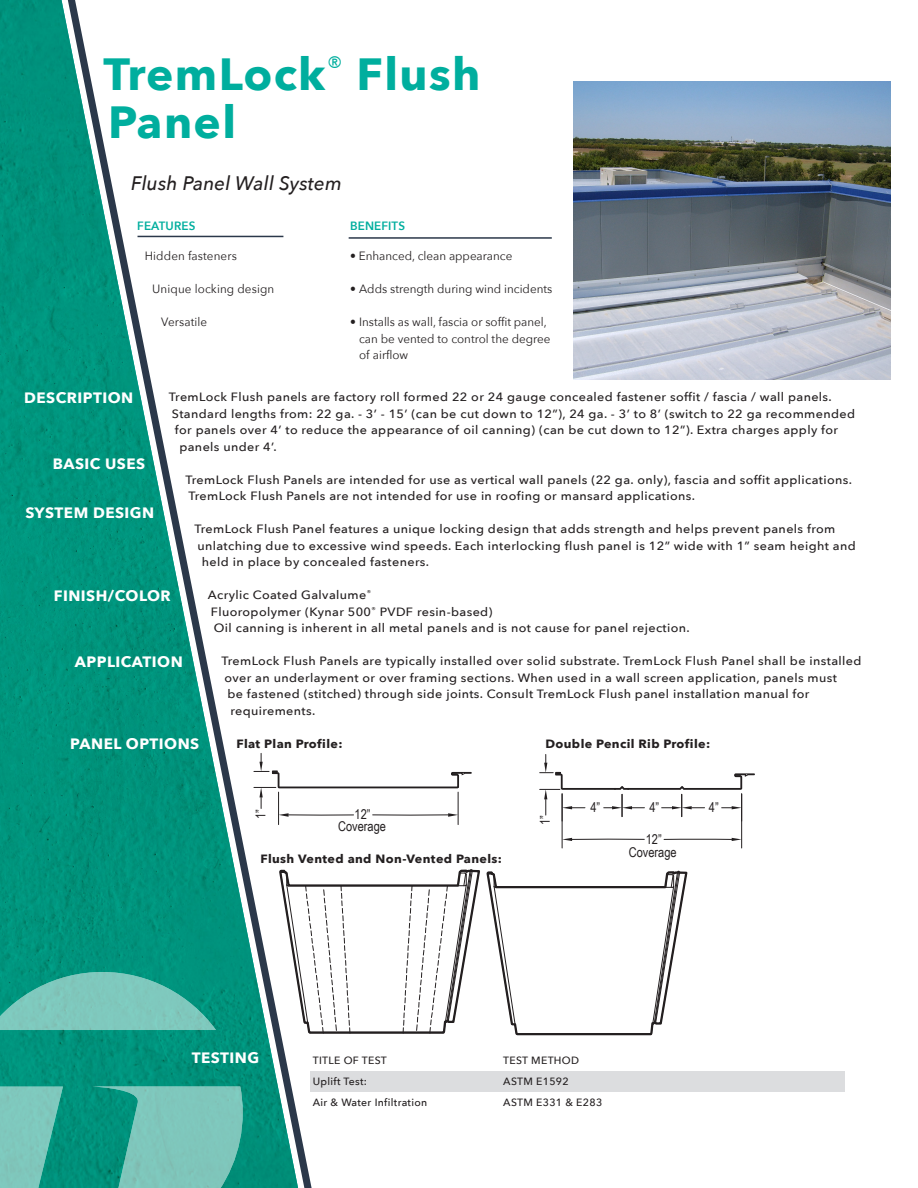
<style>
.page{position:relative;width:918px;height:1188px;background:#fff}
.page>*{position:absolute;margin:0;border:0;box-sizing:border-box;transform-origin:0 0}
.t1{font:700 45px "Avenir Next";letter-spacing:.03em;color:#00ae9e}
.t2{font:italic 500 19.5px "Avenir Next";letter-spacing:.01em;color:#231f20}
.t3{font:700 15px "Avenir Next";letter-spacing:.03em;color:#fff}
.t4{font:13.5px/12.8px "Arial Narrow";color:#231f20;text-align:center}
.t5{font:500 12px/16.5px "Avenir Next";letter-spacing:.03em;color:#231f20;scale:1.05 1}
.t6{font:12px "Avenir Next";color:#231f20}
.t7{font:700 12px "Avenir Next";letter-spacing:.03em;color:#231f20;scale:1.05 1}
.t8{font:600 12px "Avenir Next";letter-spacing:.01em;color:#00ae9e}
.t9{font:500 10.5px "Avenir Next";letter-spacing:.03em;color:#231f20}
</style>
<div class="page">
<img style="left:0;top:0;width:298px;height:1188px">
<svg style="left:0;top:972px;width:216px;height:58px;background:#5dbaab"></svg>
<svg style="left:0;top:1087px;width:63px;height:101px;background:#66bcaf"></svg>
<svg style="left:92px;top:1086px;width:151px;height:102px;background:#5cb6a9"></svg>
<hr style="left:138px;top:236px;width:145px;height:1px;background:#2b384a">
<hr style="left:349px;top:237px;width:203px;height:2px;background:#2b384a">
<img style="left:574px;top:81px;width:317px;height:298px">
<hr style="left:741px;top:794px;width:1px;height:54px;background:#231f20">
<hr style="left:562px;top:794px;width:1px;height:54px;background:#231f20">
<svg style="left:562px;top:838px;width:180px;height:3px"></svg>
<svg style="left:540px;top:754px;width:215px;height:67px"></svg>
<hr style="left:458px;top:792px;width:1px;height:33px;background:#231f20">
<hr style="left:278px;top:792px;width:1px;height:33px;background:#231f20">
<svg style="left:254px;top:753px;width:218px;height:64px"></svg>
<svg style="left:278px;top:868px;width:410px;height:168px"></svg>
<div style="left:310px;top:1071px;width:535px;height:21px;background:#dcdddf"></div>
<p class="t1" style="left:104px;top:35px;width:378px">TremLock<sup>®</sup> Flush</p>
<p class="t1" style="left:108px;top:83px;width:130px">Panel</p>
<p class="t2" style="left:131px;top:167px;width:212px">Flush Panel Wall System</p>
<p class="t8" style="left:137px;top:216px;width:60px">FEATURES</p>
<p class="t6" style="left:145px;top:246px;width:94px">Hidden fasteners</p>
<p class="t6" style="left:152px;top:279px;width:123px">Unique locking design</p>
<p class="t6" style="left:161px;top:312px;width:48px">Versatile</p>
<p class="t8" style="left:350px;top:216px;width:56px">BENEFITS</p>
<p class="t6" style="left:350px;top:246px;width:164px">• Enhanced, clean appearance</p>
<p class="t6" style="left:350px;top:279px;width:204px">• Adds strength during wind incidents</p>
<p class="t6" style="left:350px;top:312px;width:198px">• Installs as wall, fascia or soffit panel,</p>
<p class="t6" style="left:359px;top:329px;width:193px">can be vented to control the degree</p>
<p class="t6" style="left:359px;top:345px;width:51px">of airflow</p>
<p class="t3" style="left:24px;top:385px;width:110px">DESCRIPTION</p>
<p class="t5" style="left:169px;top:388px;width:655px">TremLock Flush panels are factory roll formed 22 or 24 gauge concealed fastener soffit / fascia / wall panels.<br>Standard lengths from: 22 ga. - 3’ - 15’ (can be cut down to 12”), 24 ga. - 3’ to 8’ (switch to 22 ga recommended</p>
<p class="t5" style="left:179px;top:421px;width:629px;text-indent:-4px">for panels over 4’ to reduce the appearance of oil canning) (can be cut down to 12”). Extra charges apply for panels under 4’.</p>
<p class="t5" style="left:185px;top:471px;width:636px">TremLock Flush Panels are intended for use as vertical wall panels (22 ga. only), fascia and soffit applications.<br>TremLock Flush Panels are not intended for use in roofing or mansard applications.</p>
<p class="t5" style="left:194px;top:520px;width:612px">TremLock Flush Panel features a unique locking design that adds strength and helps prevent panels from</p>
<p class="t5" style="left:197px;top:537px;width:628px">unlatching due to excessive wind speeds. Each interlocking flush panel is 12” wide with 1” seam height and</p>
<p class="t5" style="left:202px;top:553px;width:218px">held in place by concealed fasteners.</p>
<p class="t5" style="left:208px;top:586px;width:157px">Acrylic Coated Galvalume<sup>®</sup></p>
<p class="t5" style="left:211px;top:603px;width:270px">Fluoropolymer (Kynar 500<sup>®</sup> PVDF resin-based)</p>
<p class="t5" style="left:214px;top:619px;width:455px">Oil canning is inherent in all metal panels and is not cause for panel rejection.</p>
<p class="t5" style="left:221px;top:652px;width:611px">TremLock Flush Panels are typically installed over solid substrate. TremLock Flush Panel shall be installed</p>
<p class="t5" style="left:224px;top:669px;width:585px">over an underlayment or over framing sections. When used in a wall screen application, panels must</p>
<p class="t5" style="left:227px;top:685px;width:556px">be fastened (stitched) through side joints. Consult TremLock Flush panel installation manual for</p>
<p class="t5" style="left:230px;top:702px;width:82px">requirements.</p>
<p class="t7" style="left:236px;top:733px;width:103px">Flat Plan Profile:</p>
<p class="t7" style="left:545px;top:733px;width:158px">Double Pencil Rib Profile:</p>
<p class="t3" style="left:53px;top:451px;width:94px">BASIC USES</p>
<p class="t3" style="left:25px;top:500px;width:130px">SYSTEM DESIGN</p>
<p class="t3" style="left:54px;top:583px;width:119px">FINISH/COLOR</p>
<p class="t3" style="left:75px;top:649px;width:109px">APPLICATION</p>
<p class="t3" style="left:70px;top:731px;width:131px">PANEL OPTIONS</p>
<p class="t4" style="left:254px;top:819px;width:11px;rotate:-90deg">1”</p>
<p class="t4" style="left:338px;top:807px;width:49px">12”<br>Coverage</p>
<p class="t7" style="left:260px;top:849px;width:232px">Flush Vented and Non-Vented Panels:</p>
<p class="t4" style="left:538px;top:825px;width:11px;rotate:-90deg">1”</p>
<p class="t4" style="left:590px;top:800px;width:11px">4”</p>
<p class="t4" style="left:649px;top:800px;width:11px">4”</p>
<p class="t4" style="left:709px;top:800px;width:11px">4”</p>
<p class="t4" style="left:629px;top:832px;width:49px">12”<br>Coverage</p>
<p class="t3" style="left:192px;top:1045px;width:69px">TESTING</p>
<p class="t9" style="left:313px;top:1051px;width:76px">TITLE OF TEST</p>
<p class="t9" style="left:503px;top:1051px;width:77px">TEST METHOD</p>
<p class="t9" style="left:313px;top:1072px;width:56px">Uplift Test:</p>
<p class="t9" style="left:503px;top:1072px;width:67px">ASTM E1592</p>
<p class="t9" style="left:313px;top:1093px;width:116px">Air &amp; Water Infiltration</p>
<p class="t9" style="left:503px;top:1093px;width:101px">ASTM E331 &amp; E283</p>
</div>
